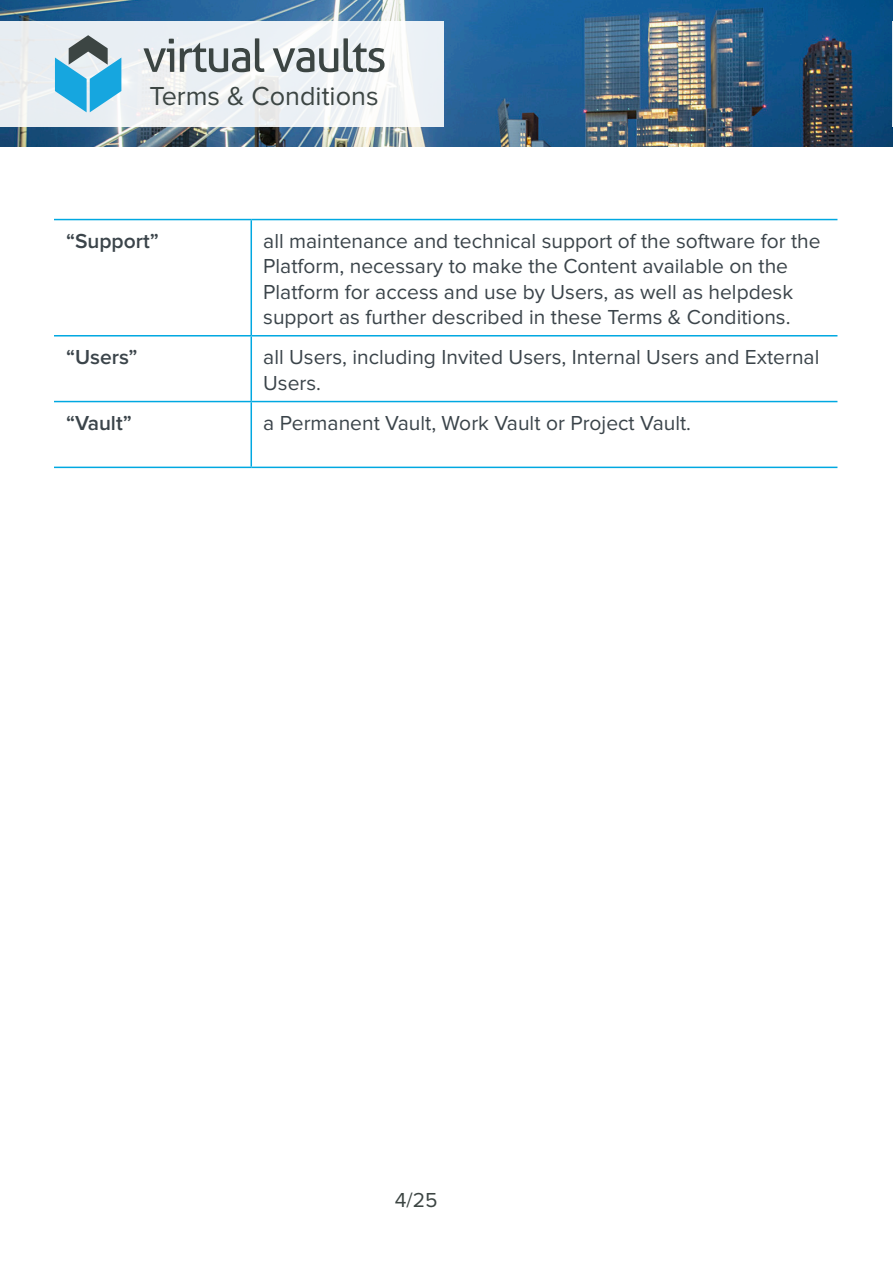
<style>
.page{position:relative;width:893px;height:1263px;background:#fff}
.page>*{position:absolute;margin:0;border:0;box-sizing:border-box;transform-origin:0 0}
.t1{font:27px "Proxima Nova";color:#3c4543}
.t2{font:21px/25.2px "Proxima Nova";color:#3b444a}
.t3{font:600 21px "Proxima Nova";color:#3b444a}
.t4{font:21px "Proxima Nova";color:#3c4543}
</style>
<div class="page">
<img style="left:0;top:0;width:893px;height:146px">
<svg style="left:0;top:21px;width:443px;height:106px;fill:#ebf0f4"></svg>
<svg style="left:143px;top:39px;width:31px;height:33px"></svg>
<svg style="left:180px;top:38px;width:84px;height:34px;background:#b0b7b9"></svg>
<svg style="left:273px;top:38px;width:112px;height:34px"></svg>
<svg style="left:55px;top:35px;width:66px;height:77px;background:#7cbbd4"></svg>
<hr style="left:54px;top:219px;width:197px;height:1px;background:#00a8e1">
<hr style="left:251px;top:219px;width:586px;height:1px;background:#00a8e1">
<hr style="left:250px;top:220px;width:2px;height:115px;background:#00a8e1">
<hr style="left:54px;top:335px;width:197px;height:1px;background:#00a8e1">
<hr style="left:251px;top:335px;width:586px;height:1px;background:#00a8e1">
<hr style="left:250px;top:336px;width:2px;height:65px;background:#00a8e1">
<hr style="left:54px;top:401px;width:197px;height:1px;background:#00a8e1">
<hr style="left:251px;top:401px;width:586px;height:1px;background:#00a8e1">
<hr style="left:250px;top:402px;width:2px;height:65px;background:#00a8e1">
<hr style="left:54px;top:467px;width:197px;height:1px;background:#00a8e1">
<hr style="left:251px;top:467px;width:586px;height:1px;background:#00a8e1">
<hr style="left:892px;top:21px;width:1px;height:106px;background:#fff">
<p class="t1" style="left:149px;top:84px;width:231px">Terms &amp; Conditions</p>
<p class="t3" style="left:66px;top:232px;width:94px">“Support”</p>
<p class="t2" style="left:263px;top:229px;width:559px">all maintenance and technical support of the software for the Platform, necessary to make the Content available on the Platform for access and use by Users, as well as helpdesk support as further described in these Terms &amp; Conditions.</p>
<p class="t3" style="left:66px;top:348px;width:73px">“Users”</p>
<p class="t2" style="left:263px;top:346px;width:558px">all Users, including Invited Users, Internal Users and External<br>Users.</p>
<p class="t3" style="left:66px;top:414px;width:67px">“Vault”</p>
<p class="t2" style="left:263px;top:411px;width:429px">a Permanent Vault, Work Vault or Project Vault.</p>
<p class="t4" style="left:395px;top:1190px;width:44px">4/25</p>
</div>
